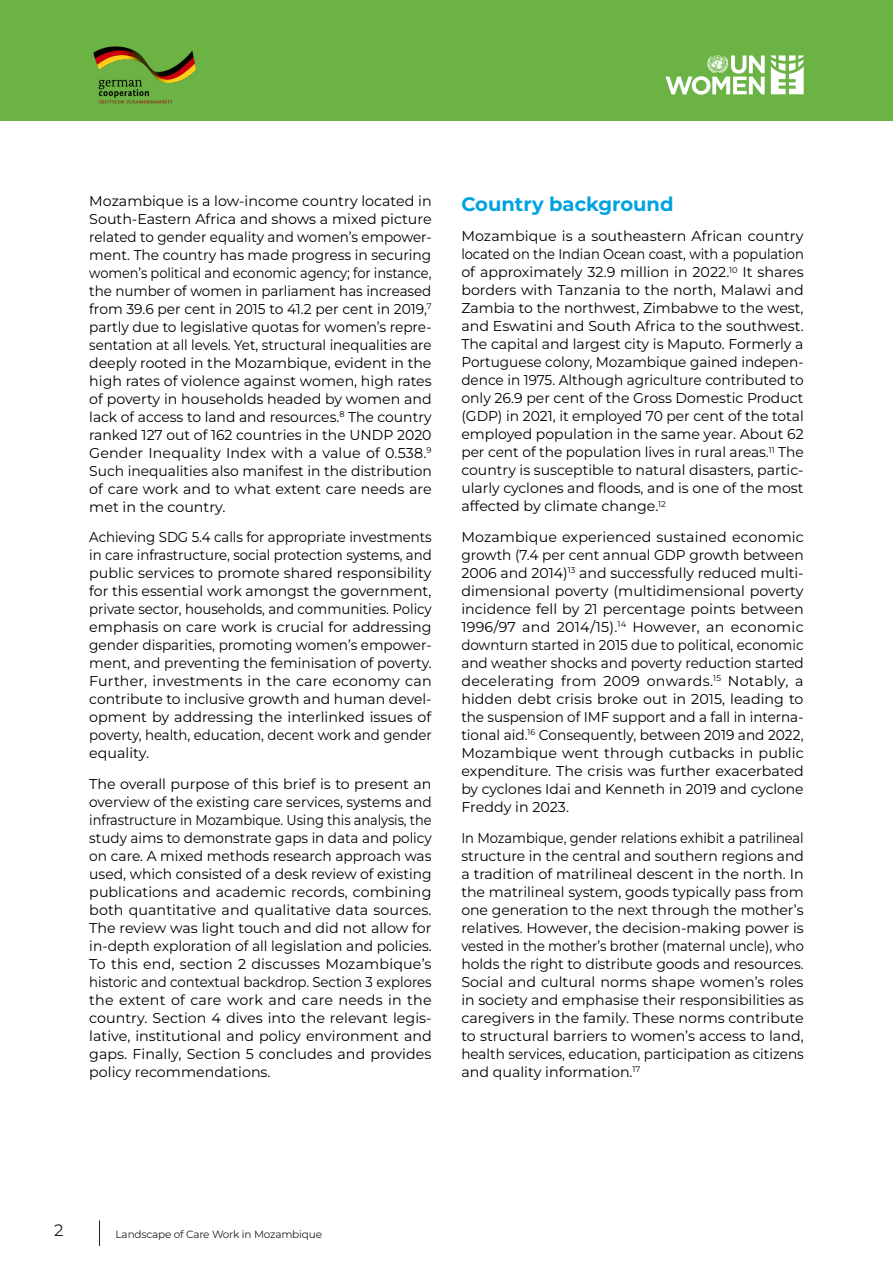
<style>
.page{position:relative;width:893px;height:1263px;background:#fff}
.page>*{position:absolute;margin:0;border:0;box-sizing:border-box;transform-origin:0 0}
.Normal1{font:700 19.5px "Montserrat";color:#00a2df}
.t1{font:16.5px "Montserrat";color:#231f20}
.Normal1-2{font:14.25px/18px "Montserrat";color:#000;text-align:justify}
.Normal1-3{font:14.25px/18px "Montserrat";color:#000;text-align:justify;scale:.92 1}
.Normal1-4{font:14.25px/18px "Montserrat";color:#000;text-align:justify;scale:.94 1}
.t2{font:10.5px "Montserrat";letter-spacing:-.02em;color:#231f20}
</style>
<div class="page">
<div style="left:0;top:0;width:893px;height:121px;background:#6bb345"></div>
<svg style="left:99px;top:1220px;width:1px;height:26px"></svg>
<svg style="left:665px;top:55px;width:100px;height:40px"></svg>
<svg style="left:771px;top:55px;width:33px;height:39px"></svg>
<img style="left:93px;top:46px;width:103px;height:57px">
<p class="Normal1-2" style="left:89px;top:191px;width:344px">Mozambique is a low-income country located in South-Eastern Africa and shows a mixed picture related to gender equality and women’s empower&shy;ment. The country has made progress in securing women’s political and economic agency; for instance, the number of women in parliament has increased from 39.6 per cent in 2015 to 41.2 per cent in 2019,<sup>7 </sup>partly due to legislative quotas for women’s repre&shy;sentation at all levels. Yet, structural inequalities are deeply rooted in the Mozambique, evident in the high rates of violence against women, high rates of poverty in households headed by women and lack of access to land and resources.<sup>8</sup> The country ranked 127 out of 162 countries in the UNDP 2020<br>Gender Inequality Index with a value of 0.538.<sup>9<br></sup>Such inequalities also manifest in the distribution of care work and to what extent care needs are met in the country.</p>
<p class="Normal1-4" style="left:89px;top:528px;width:366px">Achieving SDG 5.4 calls for appropriate investments in care infrastructure, social protection systems, and public services to promote shared responsibility for this essential work amongst the government, private sector, households, and communities. Policy emphasis on care work is crucial for addressing gender disparities, promoting women’s empower&shy;ment, and preventing the feminisation of poverty.<br>Further, investments in the care economy can contribute to inclusive growth and human devel&shy;opment by addressing the interlinked issues of poverty, health, education, decent work and gender equality.</p>
<p class="Normal1-2" style="left:89px;top:775px;width:344px">The overall purpose of this brief is to present an overview of the existing care services, systems and infrastructure in Mozambique. Using this analysis, the study aims to demonstrate gaps in data and policy on care. A mixed methods research approach was used, which consisted of a desk review of existing publications and academic records, combining both quantitative and qualitative data sources.<br>The review was light touch and did not allow for in-depth exploration of all legislation and policies.<br>To this end, section 2 discusses Mozambique’s historic and contextual backdrop. Section 3 explores the extent of care work and care needs in the country. Section 4 dives into the relevant legis&shy;lative, institutional and policy environment and gaps. Finally, Section 5 concludes and provides policy recommendations.</p>
<p class="Normal1" style="left:461px;top:191px;width:214px">Country background</p>
<p class="Normal1-2" style="left:461px;top:227px;width:344px">Mozambique is a southeastern African country located on the Indian Ocean coast, with a population of approximately 32.9 million in 2022.<sup>10</sup> It shares borders with Tanzania to the north, Malawi and Zambia to the northwest, Zimbabwe to the west, and Eswatini and South Africa to the southwest.<br>The capital and largest city is Maputo. Formerly a Portuguese colony, Mozambique gained indepen&shy;dence in 1975. Although agriculture contributed to only 26.9 per cent of the Gross Domestic Product (GDP) in 2021, it employed 70 per cent of the total employed population in the same year. About 62 per cent of the population lives in rural areas.<sup>11</sup> The country is susceptible to natural disasters, partic&shy;ularly cyclones and floods, and is one of the most affected by climate change.<sup>12</sup></p>
<p class="Normal1-2" style="left:461px;top:528px;width:344px">Mozambique experienced sustained economic growth (7.4 per cent annual GDP growth between 2006 and 2014)<sup>13</sup> and successfully reduced multi&shy;dimensional poverty (multidimensional poverty incidence fell by 21 percentage points between 1996/97 and 2014/15).<sup>14</sup> However, an economic downturn started in 2015 due to political, economic and weather shocks and poverty reduction started decelerating from 2009 onwards.<sup>15</sup> Notably, a hidden debt crisis broke out in 2015, leading to the suspension of IMF support and a fall in interna&shy;tional aid.<sup>16</sup> Consequently, between 2019 and 2022, Mozambique went through cutbacks in public expenditure. The crisis was further exacerbated by cyclones Idai and Kenneth in 2019 and cyclone Freddy in 2023.</p>
<p class="Normal1-3" style="left:461px;top:828px;width:374px">In Mozambique, gender relations exhibit a patrilineal structure in the central and southern regions and a tradition of matrilineal descent in the north. In the matrilineal system, goods typically pass from one generation to the next through the mother’s relatives. However, the decision-making power is vested in the mother’s brother (maternal uncle), who holds the right to distribute goods and resources.<br>Social and cultural norms shape women’s roles in society and emphasise their responsibilities as caregivers in the family. These norms contribute to structural barriers to women’s access to land, health services, education, participation as citizens and quality information.<sup>17</sup></p>
<p class="t1" style="left:54px;top:1219px;width:11px">2</p>
<p class="t2" style="left:116px;top:1227px;width:208px">Landscape of Care Work in Mozambique</p>
</div>
